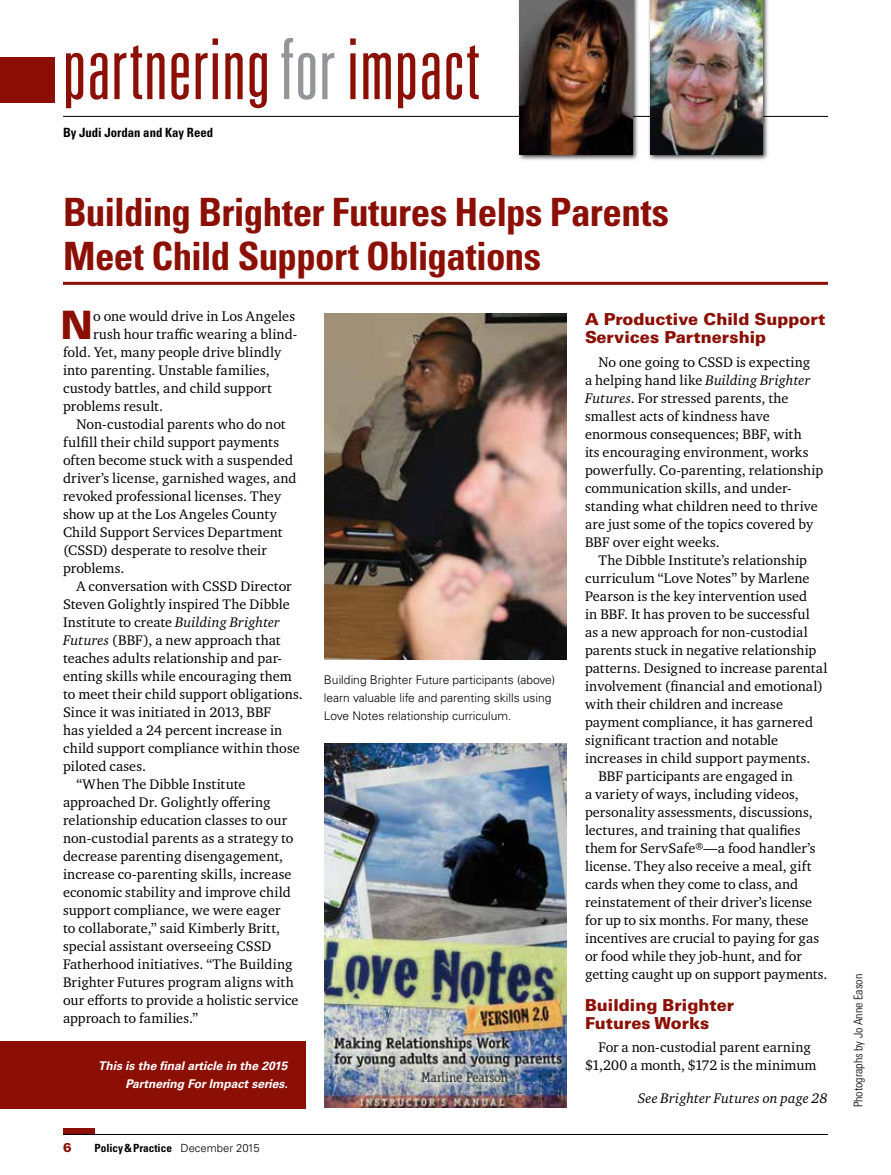
<style>
.page{position:relative;width:891px;height:1175px;background:#fff}
.page>*{position:absolute;margin:0;border:0;box-sizing:border-box;transform-origin:0 0}
.t1{font:300 ultra-condensed 84px "Univers LT Std";letter-spacing:.01em;color:#8b0f04}
.t2{font:900 39.15px "Univers LT Std";color:#8b0f04}
.t3{font:700 condensed 39px/43.5px "Univers LT Std";letter-spacing:-.015em;color:#8b0f04}
.t4{font:900 16.5px/18px "Univers LT Std";color:#8b0f04}
.t5{font:14.25px "Charter ITC Pro";letter-spacing:.005em;color:#000}
.t6{font:italic 14.25px "Charter ITC Pro";letter-spacing:.005em;color:#000}
.t7{font:700 condensed 12.75px "Univers LT Std";color:#000}
.t8{font:900 12.75px "Univers LT Std";color:#8b0f04}
.t9{font:300 12px/18px "Univers LT Std";color:#000}
.t10{font:italic 700 12px "Univers LT Std";color:#fff}
.t11{font:300 condensed 12px "Univers LT Std";color:#000}
.t12{font:700 condensed 11.25px "Univers LT Std";color:#000}
.s1{color:#939598}
.s2{font-style:italic}
.s3{font-weight:300;font-stretch:normal}
</style>
<div class="page">
<div style="left:63px;top:1128px;width:31px;height:6px;background:#8b0f04"></div>
<hr style="left:63px;top:1134px;width:765px;height:1px;background:#000">
<hr style="left:63px;top:116px;width:765px;height:1px;background:#000">
<div style="left:0;top:57px;width:54px;height:45px;background:#8b0f04"></div>
<div style="left:517px;top:0;width:122px;height:161px;background:#000;opacity:.75"></div>
<img style="left:520px;top:0;width:112px;height:154px">
<div style="left:648px;top:0;width:122px;height:161px;background:#000;opacity:.75"></div>
<img style="left:650px;top:0;width:113px;height:154px">
<hr style="left:63px;top:282px;width:765px;height:3px;background:#8b0f04">
<img style="left:324px;top:743px;width:243px;height:364px">
<img style="left:324px;top:313px;width:243px;height:346px">
<div style="left:0;top:1041px;width:306px;height:68px;background:#8b0f04"></div>
<p class="t1" style="left:63px;top:26px;width:418px">partnering <span class="s1">for</span> impact</p>
<p class="t7" style="left:63px;top:125px;width:152px">By Judi Jordan and Kay Reed</p>
<p class="t3" style="left:63px;top:190px;width:608px">Building Brighter Futures Helps Parents<br>Meet Child Support Obligations</p>
<p class="t2" style="left:60px;top:300px;width:34px">N</p>
<p class="t5" style="left:93px;top:307px;width:204px">o one would drive in Los Angeles</p>
<p class="t5" style="left:93px;top:325px;width:206px">rush hour traffic wearing a blind-</p>
<p class="t5" style="left:63px;top:343px;width:220px">fold. Yet, many people drive blindly</p>
<p class="t5" style="left:63px;top:361px;width:208px">into parenting. Unstable families,</p>
<p class="t5" style="left:63px;top:379px;width:210px">custody battles, and child support</p>
<p class="t5" style="left:63px;top:397px;width:102px">problems result.</p>
<p class="t5" style="left:77px;top:415px;width:211px">Non-custodial parents who do not</p>
<p class="t5" style="left:63px;top:433px;width:218px">fulfill their child support payments</p>
<p class="t5" style="left:63px;top:451px;width:232px">often become stuck with a suspended</p>
<p class="t5" style="left:63px;top:469px;width:235px">driver’s license, garnished wages, and</p>
<p class="t5" style="left:63px;top:487px;width:220px">revoked professional licenses. They</p>
<p class="t5" style="left:63px;top:505px;width:215px">show up at the Los Angeles County</p>
<p class="t5" style="left:63px;top:523px;width:221px">Child Support Services Department</p>
<p class="t5" style="left:63px;top:541px;width:205px">(CSSD) desperate to resolve their</p>
<p class="t5" style="left:63px;top:559px;width:63px">problems.</p>
<p class="t5" style="left:77px;top:577px;width:217px">A conversation with CSSD Director</p>
<p class="t5" style="left:63px;top:595px;width:228px">Steven Golightly inspired The Dibble</p>
<p class="t5" style="left:63px;top:613px;width:219px">Institute to create <span class="s2">Building Brighter</span></p>
<p class="t5" style="left:63px;top:631px;width:219px"><span class="s2">Futures</span> (BBF), a new approach that</p>
<p class="t5" style="left:63px;top:649px;width:221px">teaches adults relationship and par-</p>
<p class="t5" style="left:63px;top:667px;width:230px">enting skills while encouraging them</p>
<p class="t5" style="left:63px;top:685px;width:241px">to meet their child support obligations.</p>
<p class="t5" style="left:63px;top:703px;width:210px">Since it was initiated in 2013, BBF</p>
<p class="t5" style="left:63px;top:721px;width:221px">has yielded a 24 percent increase in</p>
<p class="t5" style="left:63px;top:739px;width:238px">child support compliance within those</p>
<p class="t5" style="left:63px;top:757px;width:85px">piloted cases.</p>
<p class="t5" style="left:77px;top:775px;width:170px">“When The Dibble Institute</p>
<p class="t5" style="left:63px;top:793px;width:209px">approached Dr. Golightly offering</p>
<p class="t5" style="left:63px;top:811px;width:226px">relationship education classes to our</p>
<p class="t5" style="left:63px;top:829px;width:232px">non-custodial parents as a strategy to</p>
<p class="t5" style="left:63px;top:847px;width:222px">decrease parenting disengagement,</p>
<p class="t5" style="left:63px;top:865px;width:230px">increase co-parenting skills, increase</p>
<p class="t5" style="left:63px;top:883px;width:229px">economic stability and improve child</p>
<p class="t5" style="left:63px;top:901px;width:219px">support compliance, we were eager</p>
<p class="t5" style="left:63px;top:919px;width:219px">to collaborate,” said Kimberly Britt,</p>
<p class="t5" style="left:63px;top:937px;width:210px">special assistant overseeing CSSD</p>
<p class="t5" style="left:63px;top:955px;width:231px">Fatherhood initiatives. “The Building</p>
<p class="t5" style="left:63px;top:973px;width:232px">Brighter Futures program aligns with</p>
<p class="t5" style="left:63px;top:991px;width:237px">our efforts to provide a holistic service</p>
<p class="t5" style="left:63px;top:1009px;width:137px">approach to families.”</p>
<p class="t9" style="left:324px;top:671px;width:233px">Building Brighter Future participants (above) learn valuable life and parenting skills using<br>Love Notes relationship curriculum.</p>
<p class="t4" style="left:585px;top:310px;width:242px">A Productive Child Support<br>Services Partnership</p>
<p class="t5" style="left:598px;top:353px;width:213px">No one going to CSSD is expecting</p>
<p class="t5" style="left:585px;top:371px;width:227px">a helping hand like <span class="s2">Building Brighter</span></p>
<p class="t5" style="left:585px;top:389px;width:205px"><span class="s2">Futures</span>. For stressed parents, the</p>
<p class="t5" style="left:585px;top:407px;width:186px">smallest acts of kindness have</p>
<p class="t5" style="left:585px;top:425px;width:218px">enormous consequences; BBF, with</p>
<p class="t5" style="left:585px;top:443px;width:225px">its encouraging environment, works</p>
<p class="t5" style="left:585px;top:461px;width:240px">powerfully. Co-parenting, relationship</p>
<p class="t5" style="left:585px;top:479px;width:208px">communication skills, and under-</p>
<p class="t5" style="left:585px;top:497px;width:234px">standing what children need to thrive</p>
<p class="t5" style="left:585px;top:515px;width:230px">are just some of the topics covered by</p>
<p class="t5" style="left:585px;top:533px;width:136px">BBF over eight weeks.</p>
<p class="t5" style="left:598px;top:551px;width:210px">The Dibble Institute’s relationship</p>
<p class="t5" style="left:585px;top:569px;width:226px">curriculum “Love Notes” by Marlene</p>
<p class="t5" style="left:585px;top:587px;width:224px">Pearson is the key intervention used</p>
<p class="t5" style="left:585px;top:605px;width:226px">in BBF. It has proven to be successful</p>
<p class="t5" style="left:585px;top:623px;width:224px">as a new approach for non-custodial</p>
<p class="t5" style="left:585px;top:641px;width:233px">parents stuck in negative relationship</p>
<p class="t5" style="left:585px;top:659px;width:244px">patterns. Designed to increase parental</p>
<p class="t5" style="left:585px;top:677px;width:240px">involvement (financial and emotional)</p>
<p class="t5" style="left:585px;top:695px;width:200px">with their children and increase</p>
<p class="t5" style="left:585px;top:713px;width:230px">payment compliance, it has garnered</p>
<p class="t5" style="left:585px;top:731px;width:195px">significant traction and notable</p>
<p class="t5" style="left:585px;top:749px;width:227px">increases in child support payments.</p>
<p class="t5" style="left:598px;top:767px;width:196px">BBF participants are engaged in</p>
<p class="t5" style="left:585px;top:785px;width:215px">a variety of ways, including videos,</p>
<p class="t5" style="left:585px;top:803px;width:229px">personality assessments, discussions,</p>
<p class="t5" style="left:585px;top:821px;width:217px">lectures, and training that qualifies</p>
<p class="t5" style="left:585px;top:839px;width:232px">them for ServSafe®—a food handler’s</p>
<p class="t5" style="left:585px;top:857px;width:228px">license. They also receive a meal, gift</p>
<p class="t5" style="left:585px;top:875px;width:215px">cards when they come to class, and</p>
<p class="t5" style="left:585px;top:893px;width:229px">reinstatement of their driver’s license</p>
<p class="t5" style="left:585px;top:911px;width:225px">for up to six months. For many, these</p>
<p class="t5" style="left:585px;top:929px;width:236px">incentives are crucial to paying for gas</p>
<p class="t5" style="left:585px;top:947px;width:218px">or food while they job-hunt, and for</p>
<p class="t5" style="left:585px;top:965px;width:244px">getting caught up on support payments.</p>
<p class="t4" style="left:585px;top:995px;width:151px">Building Brighter<br>Futures Works</p>
<p class="t5" style="left:598px;top:1038px;width:214px">For a non-custodial parent earning</p>
<p class="t10" style="left:98px;top:1058px;width:191px">This is the final article in the 2015</p>
<p class="t5" style="left:585px;top:1056px;width:233px">$1,200 a month, $172 is the minimum</p>
<p class="t10" style="left:125px;top:1076px;width:164px">Partnering For Impact series.</p>
<p class="t6" style="left:638px;top:1089px;width:192px">See Brighter Futures on page 28</p>
<p class="t8" style="left:63px;top:1139px;width:10px">6</p>
<p class="t12" style="left:94px;top:1141px;width:167px">Policy &amp; Practice <span class="s3">December 2015</span></p>
<p class="t11" style="left:851px;top:1107px;width:135px;rotate:-90deg">Photographs by Jo Anne Eason</p>
</div>
